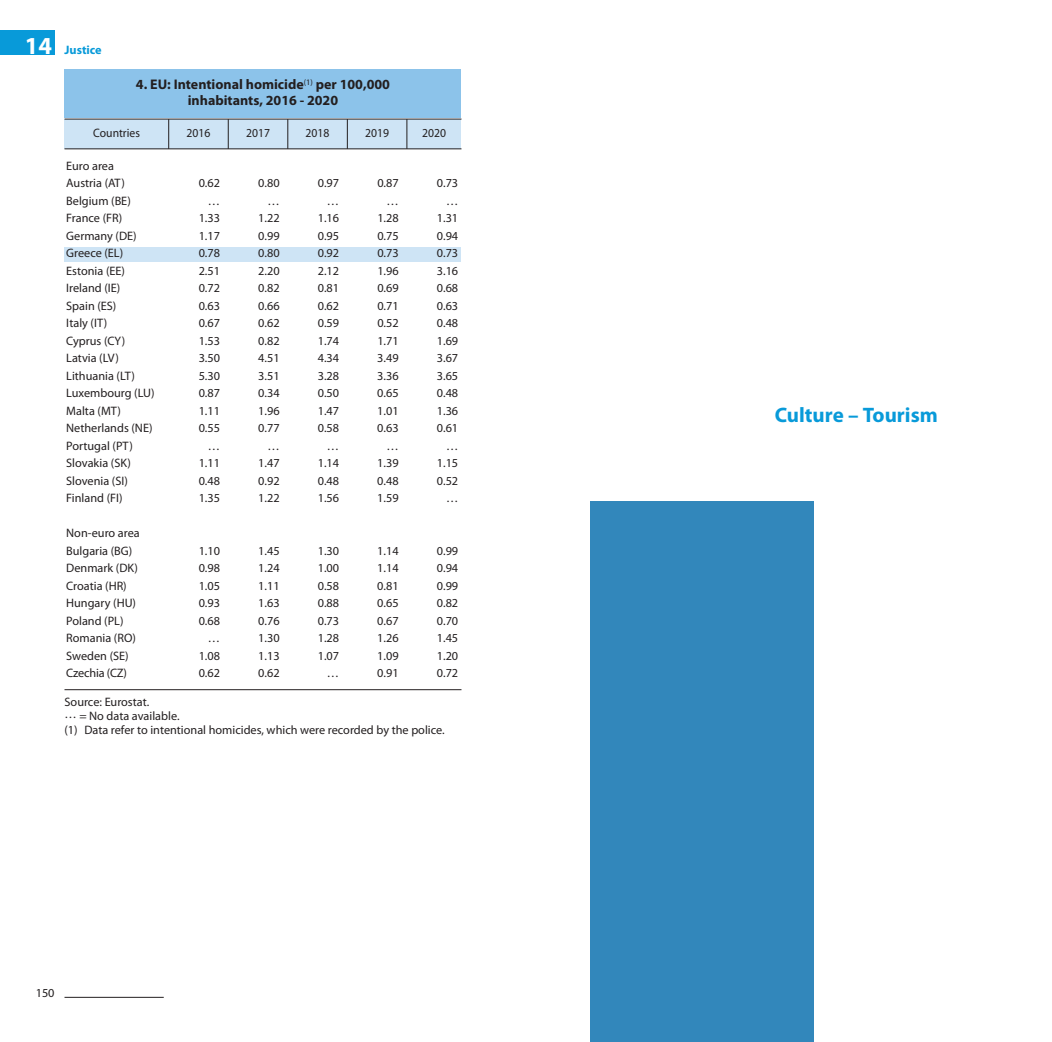
<style>
.page{position:relative;width:1052px;height:1042px;background:#fff}
.page>*{position:absolute;margin:0;border:0;box-sizing:border-box;transform-origin:0 0}
.t1{font:700 21px "Myriad Pro";color:#089ad9}
.t2{font:700 14px/15.8px "Myriad Pro";color:#231f20;text-align:center}
.t3{font:12.25px/17.5px "Myriad Pro";color:#231f20}
.t4{font:12.25px "Myriad Pro";color:#231f20;scale:.95 1}
.t5{font:700 12.25px "Myriad Pro";color:#089ad9}
.s1{font-size:24.5px;color:#fff}
</style>
<div class="page">
<div style="left:590px;top:501px;width:224px;height:541px;background:#3287bb"></div>
<div style="left:64px;top:119px;width:397px;height:30px;background:#cee4f5"></div>
<div style="left:64px;top:69px;width:397px;height:49px;background:#8cc3ea"></div>
<hr style="left:64px;top:689px;width:397px;height:1px;background:#231f20">
<hr style="left:168px;top:119px;width:1px;height:30px;background:#231f20">
<hr style="left:228px;top:119px;width:1px;height:30px;background:#231f20">
<hr style="left:287px;top:119px;width:1px;height:30px;background:#231f20">
<hr style="left:347px;top:119px;width:1px;height:30px;background:#231f20">
<hr style="left:406px;top:119px;width:1px;height:30px;background:#231f20">
<hr style="left:64px;top:119px;width:397px;height:1px;background:#231f20">
<hr style="left:64px;top:148px;width:397px;height:1px;background:#231f20">
<div style="left:64px;top:247px;width:397px;height:15px;background:#cee4f5"></div>
<div style="left:0;top:30px;width:55px;height:25px;background:#089ad9"></div>
<hr style="left:64px;top:997px;width:100px;height:1px;background:#231f20">
<p class="t5" style="left:25px;top:45px;width:78px"><span class="s1">14</span> Justice</p>
<p class="t2" style="left:136px;top:78px;width:255px">4. EU: Intentional homicide<sup>(1)</sup> per 100,000 inhabitants, 2016 - 2020</p>
<p class="t4" style="left:93px;top:128px;width:51px">Countries</p>
<p class="t4" style="left:186px;top:128px;width:27px">2016</p>
<p class="t4" style="left:246px;top:128px;width:27px">2017</p>
<p class="t4" style="left:306px;top:128px;width:27px">2018</p>
<p class="t4" style="left:365px;top:128px;width:27px">2019</p>
<p class="t4" style="left:422px;top:128px;width:27px">2020</p>
<p class="t3" style="left:66px;top:158px;width:90px">Euro area<br>Austria (AT)<br>Belgium (BE)<br>France (FR)<br>Germany (DE)<br>Greece (EL)<br>Estonia (EE)<br>Ireland (IE)<br>Spain (ES)<br>Italy (IT)<br>Cyprus (CY)<br>Latvia (LV)<br>Lithuania (LT)<br>Luxembourg (LU)<br>Malta (MT)<br>Netherlands (NE)<br>Portugal (PT)<br>Slovakia (SK)<br>Slovenia (SI)<br>Finland (FI)</p>
<p class="t3" style="left:66px;top:525px;width:75px">Non-euro area<br>Bulgaria (BG)<br>Denmark (DK)<br>Croatia (HR)<br>Hungary (HU)<br>Poland (PL)<br>Romania (RO)<br>Sweden (SE)<br>Czechia (CZ)</p>
<p class="t3" style="left:199px;top:175px;width:23px">0.62</p>
<p class="t3" style="left:258px;top:175px;width:23px">0.80</p>
<p class="t3" style="left:318px;top:175px;width:23px">0.97</p>
<p class="t3" style="left:377px;top:175px;width:23px">0.87</p>
<p class="t3" style="left:437px;top:175px;width:23px">0.73</p>
<p class="t3" style="left:208px;top:193px;width:14px">…</p>
<p class="t3" style="left:267px;top:193px;width:14px">…</p>
<p class="t3" style="left:327px;top:193px;width:14px">…</p>
<p class="t3" style="left:386px;top:193px;width:14px">…</p>
<p class="t3" style="left:446px;top:193px;width:14px">…</p>
<p class="t3" style="left:199px;top:210px;width:23px">1.33</p>
<p class="t3" style="left:258px;top:210px;width:23px">1.22</p>
<p class="t3" style="left:318px;top:210px;width:23px">1.16</p>
<p class="t3" style="left:377px;top:210px;width:23px">1.28</p>
<p class="t3" style="left:437px;top:210px;width:23px">1.31</p>
<p class="t3" style="left:199px;top:228px;width:23px">1.17</p>
<p class="t3" style="left:258px;top:228px;width:23px">0.99</p>
<p class="t3" style="left:318px;top:228px;width:23px">0.95</p>
<p class="t3" style="left:377px;top:228px;width:23px">0.75</p>
<p class="t3" style="left:437px;top:228px;width:23px">0.94</p>
<p class="t3" style="left:199px;top:245px;width:23px">0.78</p>
<p class="t3" style="left:258px;top:245px;width:23px">0.80</p>
<p class="t3" style="left:318px;top:245px;width:23px">0.92</p>
<p class="t3" style="left:377px;top:245px;width:23px">0.73</p>
<p class="t3" style="left:437px;top:245px;width:23px">0.73</p>
<p class="t3" style="left:199px;top:263px;width:23px">2.51</p>
<p class="t3" style="left:258px;top:263px;width:23px">2.20</p>
<p class="t3" style="left:318px;top:263px;width:23px">2.12</p>
<p class="t3" style="left:377px;top:263px;width:23px">1.96</p>
<p class="t3" style="left:437px;top:263px;width:23px">3.16</p>
<p class="t3" style="left:199px;top:280px;width:23px">0.72</p>
<p class="t3" style="left:258px;top:280px;width:23px">0.82</p>
<p class="t3" style="left:318px;top:280px;width:23px">0.81</p>
<p class="t3" style="left:377px;top:280px;width:23px">0.69</p>
<p class="t3" style="left:437px;top:280px;width:23px">0.68</p>
<p class="t3" style="left:199px;top:298px;width:23px">0.63</p>
<p class="t3" style="left:258px;top:298px;width:23px">0.66</p>
<p class="t3" style="left:318px;top:298px;width:23px">0.62</p>
<p class="t3" style="left:377px;top:298px;width:23px">0.71</p>
<p class="t3" style="left:437px;top:298px;width:23px">0.63</p>
<p class="t3" style="left:199px;top:315px;width:23px">0.67</p>
<p class="t3" style="left:258px;top:315px;width:23px">0.62</p>
<p class="t3" style="left:318px;top:315px;width:23px">0.59</p>
<p class="t3" style="left:377px;top:315px;width:23px">0.52</p>
<p class="t3" style="left:437px;top:315px;width:23px">0.48</p>
<p class="t3" style="left:199px;top:333px;width:23px">1.53</p>
<p class="t3" style="left:258px;top:333px;width:23px">0.82</p>
<p class="t3" style="left:318px;top:333px;width:23px">1.74</p>
<p class="t3" style="left:377px;top:333px;width:23px">1.71</p>
<p class="t3" style="left:437px;top:333px;width:23px">1.69</p>
<p class="t3" style="left:199px;top:350px;width:23px">3.50</p>
<p class="t3" style="left:258px;top:350px;width:23px">4.51</p>
<p class="t3" style="left:318px;top:350px;width:23px">4.34</p>
<p class="t3" style="left:377px;top:350px;width:23px">3.49</p>
<p class="t3" style="left:437px;top:350px;width:23px">3.67</p>
<p class="t3" style="left:199px;top:368px;width:23px">5.30</p>
<p class="t3" style="left:258px;top:368px;width:23px">3.51</p>
<p class="t3" style="left:318px;top:368px;width:23px">3.28</p>
<p class="t3" style="left:377px;top:368px;width:23px">3.36</p>
<p class="t3" style="left:437px;top:368px;width:23px">3.65</p>
<p class="t3" style="left:199px;top:385px;width:23px">0.87</p>
<p class="t3" style="left:258px;top:385px;width:23px">0.34</p>
<p class="t3" style="left:318px;top:385px;width:23px">0.50</p>
<p class="t3" style="left:377px;top:385px;width:23px">0.65</p>
<p class="t3" style="left:437px;top:385px;width:23px">0.48</p>
<p class="t3" style="left:199px;top:403px;width:23px">1.11</p>
<p class="t3" style="left:258px;top:403px;width:23px">1.96</p>
<p class="t3" style="left:318px;top:403px;width:23px">1.47</p>
<p class="t3" style="left:377px;top:403px;width:23px">1.01</p>
<p class="t3" style="left:437px;top:403px;width:23px">1.36</p>
<p class="t3" style="left:199px;top:420px;width:23px">0.55</p>
<p class="t3" style="left:258px;top:420px;width:23px">0.77</p>
<p class="t3" style="left:318px;top:420px;width:23px">0.58</p>
<p class="t3" style="left:377px;top:420px;width:23px">0.63</p>
<p class="t3" style="left:437px;top:420px;width:23px">0.61</p>
<p class="t3" style="left:208px;top:438px;width:14px">…</p>
<p class="t3" style="left:267px;top:438px;width:14px">…</p>
<p class="t3" style="left:327px;top:438px;width:14px">…</p>
<p class="t3" style="left:386px;top:438px;width:14px">…</p>
<p class="t3" style="left:446px;top:438px;width:14px">…</p>
<p class="t3" style="left:199px;top:455px;width:23px">1.11</p>
<p class="t3" style="left:258px;top:455px;width:23px">1.47</p>
<p class="t3" style="left:318px;top:455px;width:23px">1.14</p>
<p class="t3" style="left:377px;top:455px;width:23px">1.39</p>
<p class="t3" style="left:437px;top:455px;width:23px">1.15</p>
<p class="t3" style="left:199px;top:473px;width:23px">0.48</p>
<p class="t3" style="left:258px;top:473px;width:23px">0.92</p>
<p class="t3" style="left:318px;top:473px;width:23px">0.48</p>
<p class="t3" style="left:377px;top:473px;width:23px">0.48</p>
<p class="t3" style="left:437px;top:473px;width:23px">0.52</p>
<p class="t3" style="left:199px;top:490px;width:23px">1.35</p>
<p class="t3" style="left:258px;top:490px;width:23px">1.22</p>
<p class="t3" style="left:318px;top:490px;width:23px">1.56</p>
<p class="t3" style="left:377px;top:490px;width:23px">1.59</p>
<p class="t3" style="left:446px;top:490px;width:14px">…</p>
<p class="t3" style="left:199px;top:543px;width:23px">1.10</p>
<p class="t3" style="left:258px;top:543px;width:23px">1.45</p>
<p class="t3" style="left:318px;top:543px;width:23px">1.30</p>
<p class="t3" style="left:377px;top:543px;width:23px">1.14</p>
<p class="t3" style="left:437px;top:543px;width:23px">0.99</p>
<p class="t3" style="left:199px;top:560px;width:23px">0.98</p>
<p class="t3" style="left:258px;top:560px;width:23px">1.24</p>
<p class="t3" style="left:318px;top:560px;width:23px">1.00</p>
<p class="t3" style="left:377px;top:560px;width:23px">1.14</p>
<p class="t3" style="left:437px;top:560px;width:23px">0.94</p>
<p class="t3" style="left:199px;top:578px;width:23px">1.05</p>
<p class="t3" style="left:258px;top:578px;width:23px">1.11</p>
<p class="t3" style="left:318px;top:578px;width:23px">0.58</p>
<p class="t3" style="left:377px;top:578px;width:23px">0.81</p>
<p class="t3" style="left:437px;top:578px;width:23px">0.99</p>
<p class="t3" style="left:199px;top:595px;width:23px">0.93</p>
<p class="t3" style="left:258px;top:595px;width:23px">1.63</p>
<p class="t3" style="left:318px;top:595px;width:23px">0.88</p>
<p class="t3" style="left:377px;top:595px;width:23px">0.65</p>
<p class="t3" style="left:437px;top:595px;width:23px">0.82</p>
<p class="t3" style="left:199px;top:613px;width:23px">0.68</p>
<p class="t3" style="left:258px;top:613px;width:23px">0.76</p>
<p class="t3" style="left:318px;top:613px;width:23px">0.73</p>
<p class="t3" style="left:377px;top:613px;width:23px">0.67</p>
<p class="t3" style="left:437px;top:613px;width:23px">0.70</p>
<p class="t3" style="left:208px;top:630px;width:14px">…</p>
<p class="t3" style="left:258px;top:630px;width:23px">1.30</p>
<p class="t3" style="left:318px;top:630px;width:23px">1.28</p>
<p class="t3" style="left:377px;top:630px;width:23px">1.26</p>
<p class="t3" style="left:437px;top:630px;width:23px">1.45</p>
<p class="t3" style="left:199px;top:648px;width:23px">1.08</p>
<p class="t3" style="left:258px;top:648px;width:23px">1.13</p>
<p class="t3" style="left:318px;top:648px;width:23px">1.07</p>
<p class="t3" style="left:377px;top:648px;width:23px">1.09</p>
<p class="t3" style="left:437px;top:648px;width:23px">1.20</p>
<p class="t3" style="left:199px;top:665px;width:23px">0.62</p>
<p class="t3" style="left:258px;top:665px;width:23px">0.62</p>
<p class="t3" style="left:327px;top:665px;width:14px">…</p>
<p class="t3" style="left:377px;top:665px;width:23px">0.91</p>
<p class="t3" style="left:437px;top:665px;width:23px">0.72</p>
<p class="t3" style="left:64px;top:696px;width:382px;line-height:14px">Source: Eurostat.<br>… = No data available.<br>(1) Data refer to intentional homicides, which were recorded by the police.</p>
<p class="t3" style="left:36px;top:985px;width:20px">150</p>
<h1 class="t1" style="left:775px;top:407px;width:165px">Culture – Tourism</h1>
</div>
